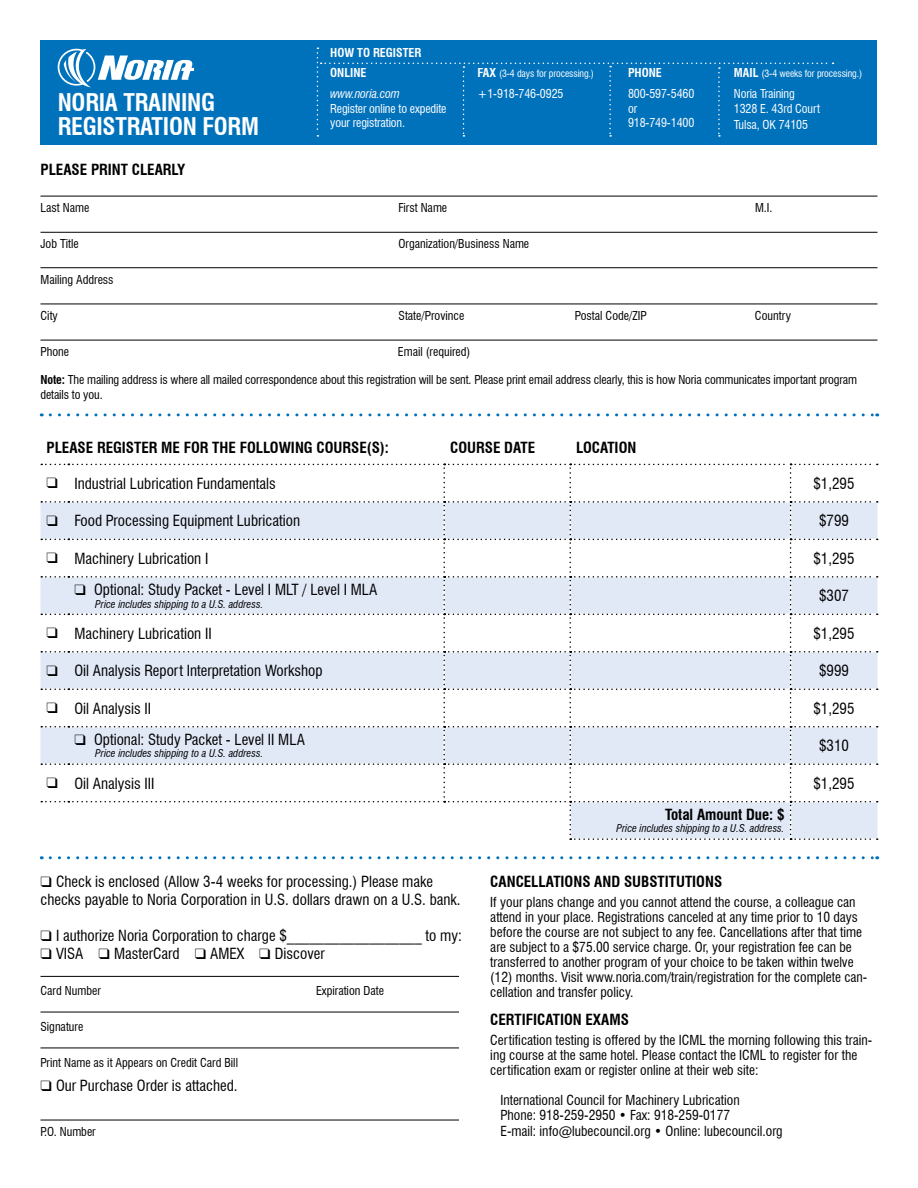
<style>
.page{position:relative;width:918px;height:1188px;background:#fff}
.page>*{position:absolute;margin:0;border:0;box-sizing:border-box;transform-origin:0 0}
.t1{font:700 condensed 23.85px/24px "Swiss 721 BT";letter-spacing:-.01em;color:#fff}
.t2{font:condensed 15px/18px "Swiss 721 BT";color:#000}
.t3{font:700 condensed 15px "Swiss 721 BT";color:#000}
.t4{font:condensed 13.5px/15px "Swiss 721 BT";color:#000}
.t5{font:condensed 12px/14.4px "Swiss 721 BT";color:#000}
.t6{font:condensed 12px/14.4px "Swiss 721 BT";letter-spacing:-.01em;color:#fff}
.t7{font:700 condensed 12px "Swiss 721 BT";color:#fff}
.t8{font:italic condensed 12px "Swiss 721 BT";letter-spacing:-.01em;color:#fff}
.t9{font:italic condensed 10.5px "Swiss 721 BT";color:#000}
.t10{font:condensed 9.75px "Swiss 721 BT";letter-spacing:-.01em;color:#fff}
.s1{font-weight:700;font-size:12px}
.s2{font-weight:700}
</style>
<div class="page">
<div style="left:40px;top:40px;width:838px;height:105px;background:#0072bc"></div>
<svg style="left:41px;top:464px;width:837px;height:376px"></svg>
<svg style="left:50px;top:856px;width:828px;height:3px"></svg>
<svg style="left:50px;top:413px;width:828px;height:3px"></svg>
<hr style="left:40px;top:196px;width:838px;height:1px;background:#000">
<hr style="left:40px;top:232px;width:838px;height:1px;background:#000">
<hr style="left:40px;top:267px;width:838px;height:1px;background:#000">
<hr style="left:40px;top:304px;width:838px;height:1px;background:#000">
<hr style="left:40px;top:340px;width:838px;height:1px;background:#000">
<svg style="left:317px;top:48px;width:517px;height:89px"></svg>
<hr style="left:40px;top:976px;width:419px;height:1px;background:#000">
<hr style="left:40px;top:1012px;width:419px;height:1px;background:#000">
<hr style="left:40px;top:1048px;width:419px;height:1px;background:#000">
<hr style="left:40px;top:1120px;width:419px;height:1px;background:#000">
<svg style="left:58px;top:49px;width:136px;height:38px"></svg>
<h1 class="t1" style="left:58px;top:91px;width:203px">NORIA TRAINING<br>REGISTRATION FORM</h1>
<p class="t3" style="left:40px;top:160px;width:147px">PLEASE PRINT CLEARLY</p>
<p class="t7" style="left:330px;top:46px;width:93px">HOW TO REGISTER</p>
<p class="t7" style="left:330px;top:66px;width:38px">ONLINE</p>
<p class="t8" style="left:330px;top:87px;width:71px">www.noria.com</p>
<p class="t6" style="left:330px;top:101px;width:118px">Register online to expedite your registration.</p>
<p class="t10" style="left:478px;top:68px;width:118px"><span class="s1">FAX</span> (3-4 days for processing.)</p>
<p class="t6" style="left:478px;top:87px;width:87px">+1-918-746-0925</p>
<p class="t7" style="left:628px;top:66px;width:35px">PHONE</p>
<p class="t6" style="left:628px;top:87px;width:68px">800-597-5460 or<br>918-749-1400</p>
<p class="t10" style="left:734px;top:68px;width:130px"><span class="s1">MAIL</span> (3-4 weeks for processing.)</p>
<p class="t6" style="left:734px;top:87px;width:88px">Noria Training<br>1328 E. 43rd Court</p>
<p class="t6" style="left:734px;top:117px;width:76px">Tulsa, OK 74105</p>
<p class="t5" style="left:40px;top:200px;width:50px">Last Name</p>
<p class="t5" style="left:398px;top:200px;width:50px">First Name</p>
<p class="t5" style="left:755px;top:200px;width:19px">M.I.</p>
<p class="t5" style="left:40px;top:236px;width:40px">Job Title</p>
<p class="t5" style="left:399px;top:236px;width:132px">Organization/Business Name</p>
<p class="t5" style="left:40px;top:272px;width:75px">Mailing Address</p>
<p class="t5" style="left:40px;top:308px;width:19px">City</p>
<p class="t5" style="left:399px;top:308px;width:67px">State/Province</p>
<p class="t5" style="left:575px;top:308px;width:73px">Postal Code/ZIP</p>
<p class="t5" style="left:755px;top:308px;width:38px">Country</p>
<p class="t5" style="left:40px;top:344px;width:30px">Phone</p>
<p class="t5" style="left:398px;top:344px;width:74px">Email (required)</p>
<p class="t5" style="left:40px;top:373px;width:818px"><span class="s2">Note:</span> The mailing address is where all mailed correspondence about this registration will be sent. Please print email address clearly, this is how Noria communicates important program details to you.</p>
<p class="t3" style="left:46px;top:439px;width:344px">PLEASE REGISTER ME FOR THE FOLLOWING COURSE(S):</p>
<p class="t3" style="left:450px;top:439px;width:86px">COURSE DATE</p>
<p class="t3" style="left:576px;top:439px;width:62px">LOCATION</p>
<p class="t2" style="left:46px;top:474px;width:231px">❑ Industrial Lubrication Fundamentals</p>
<p class="t2" style="left:813px;top:474px;width:43px">$1,295</p>
<p class="t2" style="left:46px;top:512px;width:255px">❑ Food Processing Equipment Lubrication</p>
<p class="t2" style="left:819px;top:512px;width:31px">$799</p>
<p class="t2" style="left:46px;top:549px;width:163px">❑ Machinery Lubrication I</p>
<p class="t2" style="left:813px;top:549px;width:43px">$1,295</p>
<p class="t2" style="left:74px;top:581px;width:305px">❑ Optional: Study Packet - Level I MLT / Level I MLA</p>
<p class="t9" style="left:95px;top:597px;width:170px">Price includes shipping to a U.S. address.</p>
<p class="t2" style="left:819px;top:587px;width:31px">$307</p>
<p class="t2" style="left:46px;top:624px;width:167px">❑ Machinery Lubrication II</p>
<p class="t2" style="left:813px;top:624px;width:43px">$1,295</p>
<p class="t2" style="left:46px;top:662px;width:278px">❑ Oil Analysis Report Interpretation Workshop</p>
<p class="t2" style="left:819px;top:662px;width:31px">$999</p>
<p class="t2" style="left:46px;top:699px;width:106px">❑ Oil Analysis II</p>
<p class="t2" style="left:813px;top:699px;width:43px">$1,295</p>
<p class="t2" style="left:74px;top:730px;width:232px">❑ Optional: Study Packet - Level II MLA</p>
<p class="t9" style="left:95px;top:747px;width:170px">Price includes shipping to a U.S. address.</p>
<p class="t2" style="left:819px;top:737px;width:31px">$310</p>
<p class="t2" style="left:46px;top:774px;width:109px">❑ Oil Analysis III</p>
<p class="t2" style="left:813px;top:774px;width:43px">$1,295</p>
<p class="t3" style="left:665px;top:805px;width:121px">Total Amount Due: $</p>
<p class="t9" style="left:617px;top:822px;width:170px">Price includes shipping to a U.S. address.</p>
<p class="t2" style="left:40px;top:872px;width:422px">❑ Check is enclosed (Allow 3-4 weeks for processing.) Please make checks payable to Noria Corporation in U.S. dollars drawn on a U.S. bank.</p>
<p class="t2" style="left:40px;top:926px;width:423px">❑ I authorize Noria Corporation to charge $__________________ to my:</p>
<p class="t2" style="left:40px;top:944px;width:286px">❑ VISA ❑ MasterCard ❑ AMEX ❑ Discover</p>
<p class="t5" style="left:40px;top:983px;width:62px">Card Number</p>
<p class="t5" style="left:316px;top:983px;width:69px">Expiration Date</p>
<p class="t5" style="left:40px;top:1019px;width:44px">Signature</p>
<p class="t5" style="left:40px;top:1055px;width:199px">Print Name as it Appears on Credit Card Bill</p>
<p class="t2" style="left:40px;top:1077px;width:199px">❑ Our Purchase Order is attached.</p>
<p class="t5" style="left:40px;top:1125px;width:57px">P.O. Number</p>
<p class="t3" style="left:490px;top:872px;width:233px">CANCELLATIONS AND SUBSTITUTIONS</p>
<p class="t4" style="left:490px;top:895px;width:379px">If your plans change and you cannot attend the course, a colleague can attend in your place. Registrations canceled at any time prior to 10 days before the course are not subject to any fee. Cancellations after that time are subject to a $75.00 service charge. Or, your registration fee can be transferred to another program of your choice to be taken within twelve (12) months. Visit www.noria.com/train/registration for the complete can&shy;cellation and transfer policy.</p>
<p class="t3" style="left:490px;top:1010px;width:140px">CERTIFICATION EXAMS</p>
<p class="t4" style="left:490px;top:1032px;width:383px">Certification testing is offered by the ICML the morning following this train&shy;ing course at the same hotel. Please contact the ICML to register for the certification exam or register online at their web site:</p>
<p class="t4" style="left:500px;top:1092px;width:284px;line-height:15.6px">International Council for Machinery Lubrication<br>Phone: 918-259-2950 • Fax: 918-259-0177<br>E-mail: info@lubecouncil.org • Online: lubecouncil.org</p>
</div>
